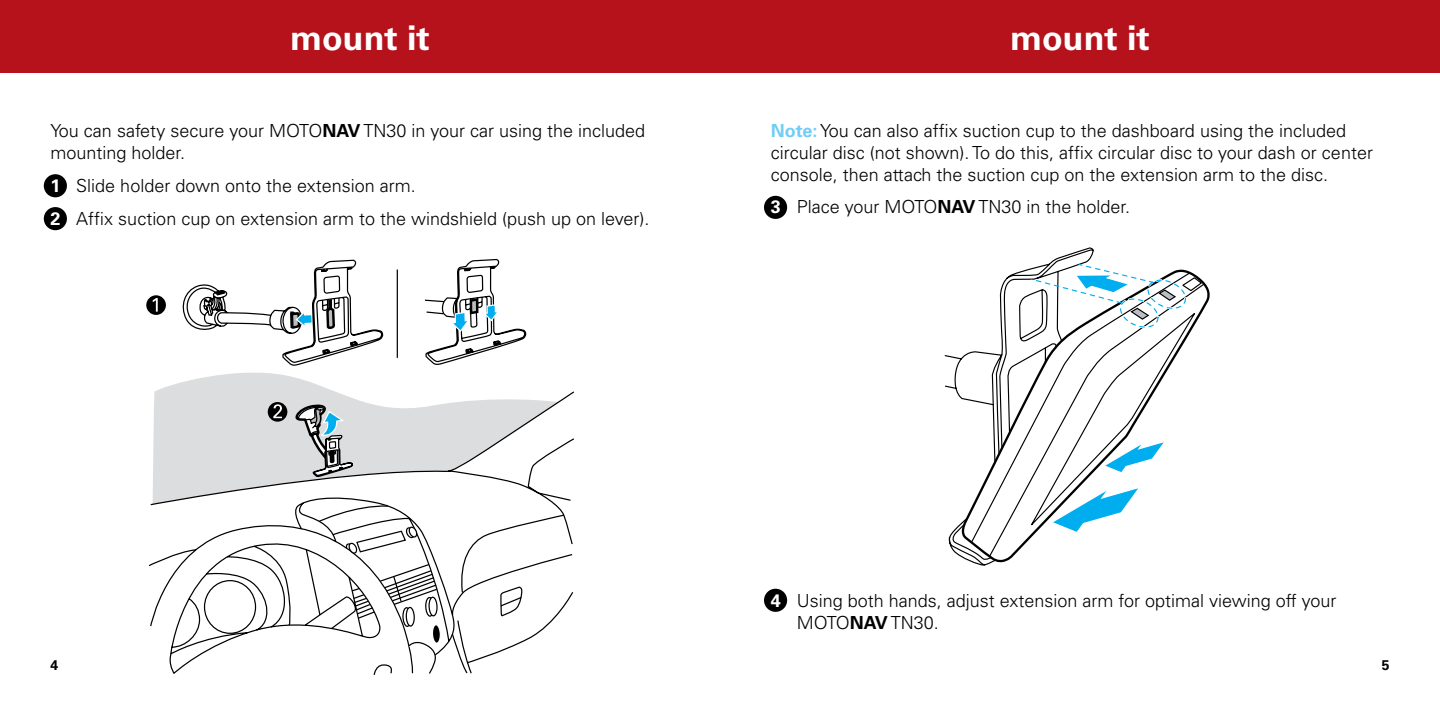
<style>
.page{position:relative;width:1440px;height:720px;background:#fff}
.page>*{position:absolute;margin:0;border:0;box-sizing:border-box;transform-origin:0 0}
.t1{font:700 34px "Univers";color:#fff}
.t2{font:300 18px/22px "Univers";color:#000}
.t3{font:700 14px "Univers";color:#000}
.s1{font-weight:700}
.s2{font-weight:700;color:#fff}
.s3{font-weight:700;color:#72cdf4}
</style>
<div class="page">
<div style="left:764px;top:589px;width:23px;height:23px;background:#000;border-radius:50%"></div>
<div style="left:764px;top:196px;width:23px;height:23px;background:#000;border-radius:50%"></div>
<div style="left:720px;top:0;width:720px;height:73px;background:#b5121b"></div>
<svg style="left:945px;top:248px;width:258px;height:318px"></svg>
<svg style="left:1030px;top:263px;width:158px;height:66px"></svg>
<svg style="left:1049px;top:485px;width:94px;height:49px"></svg>
<svg style="left:1101px;top:439px;width:67px;height:35px"></svg>
<div style="left:44px;top:207px;width:23px;height:23px;background:#000;border-radius:50%"></div>
<div style="left:44px;top:174px;width:23px;height:23px;background:#000;border-radius:50%"></div>
<div style="left:0;top:0;width:720px;height:73px;background:#b5121b"></div>
<svg style="left:148px;top:299px;width:426px;height:375px"></svg>
<svg style="left:297px;top:406px;width:226px;height:268px"></svg>
<div style="left:146px;top:295px;width:20px;height:20px;background:#000;border-radius:50%"></div>
<svg style="left:153px;top:298px;width:5px;height:14px"></svg>
<svg style="left:396px;top:259px;width:131px;height:145px"></svg>
<svg style="left:179px;top:260px;width:205px;height:218px"></svg>
<svg style="left:346px;top:526px;width:123px;height:149px"></svg>
<h1 class="t1" style="left:290px;top:18px;width:141px">mount it</h1>
<p class="t2" style="left:50px;top:120px;width:596px">You can safety secure your MOTO<span class="s1">NAV</span> TN30 in your car using the included mounting holder.</p>
<p class="t2" style="left:50px;top:169px;width:601px;line-height:32.8px"><span class="s2">1</span> Slide holder down onto the extension arm.<br><span class="s2">2</span> Affix suction cup on extension arm to the windshield (push up on lever).</p>
<h1 class="t1" style="left:1010px;top:18px;width:141px">mount it</h1>
<p class="t2" style="left:771px;top:119px;width:604px"><span class="s3">Note:</span> You can also affix suction cup to the dashboard using the included circular disc (not shown). To do this, affix circular disc to your dash or center console, then attach the suction cup on the extension arm to the disc.</p>
<p class="t2" style="left:771px;top:196px;width:361px"><span class="s2">3</span> Place your MOTO<span class="s1">NAV</span> TN30 in the holder.</p>
<p class="t2" style="left:797px;top:590px;width:541px;text-indent:-26px"><span class="s2">4</span> Using both hands, adjust extension arm for optimal viewing off your<br>MOTO<span class="s1">NAV</span> TN30.</p>
<p class="t3" style="left:50px;top:657px;width:9px">4</p>
<p class="t3" style="left:1382px;top:656px;width:9px">5</p>
</div>
